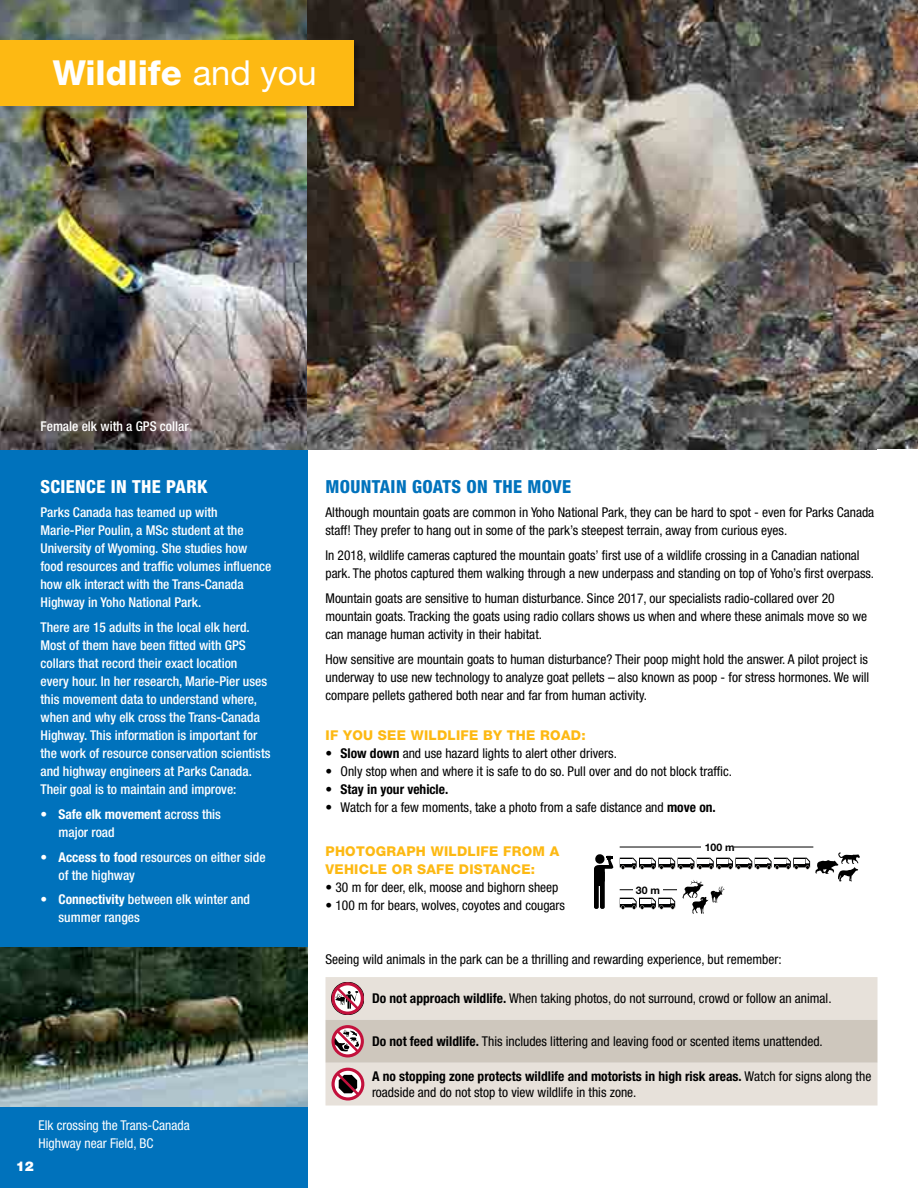
<style>
.page{position:relative;width:918px;height:1188px;background:#fff}
.page>*{position:absolute;margin:0;border:0;box-sizing:border-box;transform-origin:0 0}
.t1{font:800 34.5px "Helvetica Neue LT Std";color:#fff}
.t2{font:800 condensed 18px "Helvetica Neue LT Std";letter-spacing:.02em;color:#0072bc}
.t3{font:800 condensed 18px "Helvetica Neue LT Std";letter-spacing:.02em;color:#fff}
.t4{font:condensed 13.5px/18px "Helvetica Neue LT Std";color:#000}
.t5{font:500 condensed 13.5px/18px "Helvetica Neue LT Std";color:#fff}
.t6{font:800 13.5px/18px "Helvetica Neue LT Std";letter-spacing:.02em;color:#fdb913}
.t7{font:condensed 13.5px/18px "Helvetica Neue LT Std";color:#fff}
.t8{font:700 condensed 13.5px "Helvetica Neue LT Std";color:#000}
.t9{font:900 13.5px "Helvetica Neue LT Std";color:#fff}
.t10{font:700 10.5px "Helvetica Neue LT Std";color:#000}
.s1{font-weight:400}
.s2{font-weight:700}
</style>
<div class="page">
<div style="left:0;top:0;width:308px;height:1188px;background:#0072bc"></div>
<img style="left:0;top:0;width:918px;height:450px">
<img style="left:0;top:947px;width:308px;height:160px">
<hr style="left:620px;top:847px;width:193px;height:1px;background:#000">
<svg style="left:620px;top:853px;width:240px;height:61px"></svg>
<svg style="left:594px;top:854px;width:19px;height:55px"></svg>
<div style="left:702px;top:842px;width:32px;height:10px;background:#fff"></div>
<hr style="left:620px;top:889px;width:57px;height:1px;background:#000">
<div style="left:633px;top:884px;width:30px;height:11px;background:#fff"></div>
<svg style="left:326px;top:977px;width:552px;height:129px;background:#e8e2db"></svg>
<svg style="left:326px;top:982px;width:552px;height:119px;background:#dcd3cc"></svg>
<div style="left:1px;top:42px;width:359px;height:70px;background:#000;opacity:.25"></div>
<div style="left:0;top:40px;width:353px;height:66px;background:#fdb913"></div>
<h1 class="t1" style="left:53px;top:53px;width:265px">Wildlife <span class="s1">and you</span></h1>
<p class="t5" style="left:40px;top:417px;width:150px">Female elk with a GPS collar</p>
<h2 class="t3" style="left:40px;top:475px;width:168px">SCIENCE IN THE PARK</h2>
<p class="t5" style="left:40px;top:503px;width:233px">Parks Canada has teamed up with Marie-Pier Poulin, a MSc student at the University of Wyoming. She studies how food resources and traffic volumes influence how elk interact with the Trans-Canada Highway in Yoho National Park.</p>
<p class="t5" style="left:40px;top:618px;width:232px">There are 15 adults in the local elk herd.<br>Most of them have been fitted with GPS collars that record their exact location<br>every hour. In her research, Marie-Pier uses this movement data to understand where, when and why elk cross the Trans-Canada Highway. This information is important for the work of resource conservation scientists and highway engineers at Parks Canada.<br>Their goal is to maintain and improve:</p>
<p class="t5" style="left:58px;top:805px;width:164px;text-indent:-18px"><span class="s1">•</span> <span class="s2">Safe elk movement</span> across this major road</p>
<p class="t5" style="left:58px;top:848px;width:209px;text-indent:-18px"><span class="s1">•</span> <span class="s2">Access to food</span> resources on either side of the highway</p>
<p class="t5" style="left:58px;top:890px;width:193px;text-indent:-18px"><span class="s1">•</span> <span class="s2">Connectivity</span> between elk winter and summer ranges</p>
<p class="t7" style="left:39px;top:1116px;width:153px">Elk crossing the Trans-Canada<br>Highway near Field, BC</p>
<p class="t9" style="left:16px;top:1158px;width:20px">12</p>
<h2 class="t2" style="left:326px;top:475px;width:247px">MOUNTAIN GOATS ON THE MOVE</h2>
<p class="t4" style="left:326px;top:504px;width:550px">Although mountain goats are common in Yoho National Park, they can be hard to spot - even for Parks Canada staff! They prefer to hang out in some of the park’s steepest terrain, away from curious eyes.</p>
<p class="t4" style="left:326px;top:546px;width:550px">In 2018, wildlife cameras captured the mountain goats’ first use of a wildlife crossing in a Canadian national park. The photos captured them walking through a new underpass and standing on top of Yoho’s first overpass.</p>
<p class="t4" style="left:326px;top:589px;width:543px">Mountain goats are sensitive to human disturbance. Since 2017, our specialists radio-collared over 20 mountain goats. Tracking the goats using radio collars shows us when and where these animals move so we can manage human activity in their habitat.</p>
<p class="t4" style="left:326px;top:650px;width:545px;text-align:justify">How sensitive are mountain goats to human disturbance? Their poop might hold the answer. A pilot project is underway to use new technology to analyze goat pellets – also known as poop - for stress hormones. We will compare pellets gathered both near and far from human activity.</p>
<p class="t6" style="left:325px;top:726px;width:262px">IF YOU SEE WILDLIFE BY THE ROAD:</p>
<p class="t4" style="left:325px;top:744px;width:293px"><span class="s2">• Slow down</span> and use hazard lights to alert other drivers.</p>
<p class="t4" style="left:325px;top:762px;width:408px"><span class="s2">•</span> Only stop when and where it is safe to do so. Pull over and do not block traffic.</p>
<p class="t8" style="left:325px;top:781px;width:124px">• Stay in your vehicle.</p>
<p class="t4" style="left:325px;top:798px;width:392px"><span class="s2">•</span> Watch for a few moments, take a photo from a safe distance and <span class="s2">move on.</span></p>
<p class="t10" style="left:705px;top:840px;width:31px">100 m</p>
<p class="t10" style="left:636px;top:883px;width:26px">30 m</p>
<p class="t6" style="left:326px;top:842px;width:235px">PHOTOGRAPH WILDLIFE FROM A<br>VEHICLE OR SAFE DISTANCE:</p>
<p class="t4" style="left:326px;top:878px;width:235px">• 30 m for deer, elk, moose and bighorn sheep</p>
<p class="t4" style="left:326px;top:896px;width:241px">• 100 m for bears, wolves, coyotes and cougars</p>
<p class="t4" style="left:326px;top:950px;width:458px">Seeing wild animals in the park can be a thrilling and rewarding experience, but remember:</p>
<p class="t4" style="left:372px;top:989px;width:461px"><span class="s2">Do not approach wildlife.</span> When taking photos, do not surround, crowd or follow an animal.</p>
<p class="t4" style="left:372px;top:1032px;width:452px"><span class="s2">Do not feed wildlife.</span> This includes littering and leaving food or scented items unattended.</p>
<p class="t4" style="left:372px;top:1068px;width:501px;line-height:16.2px"><span class="s2">A no stopping zone protects wildlife and motorists in high risk areas.</span> Watch for signs along the roadside and do not stop to view wildlife in this zone.</p>
</div>
